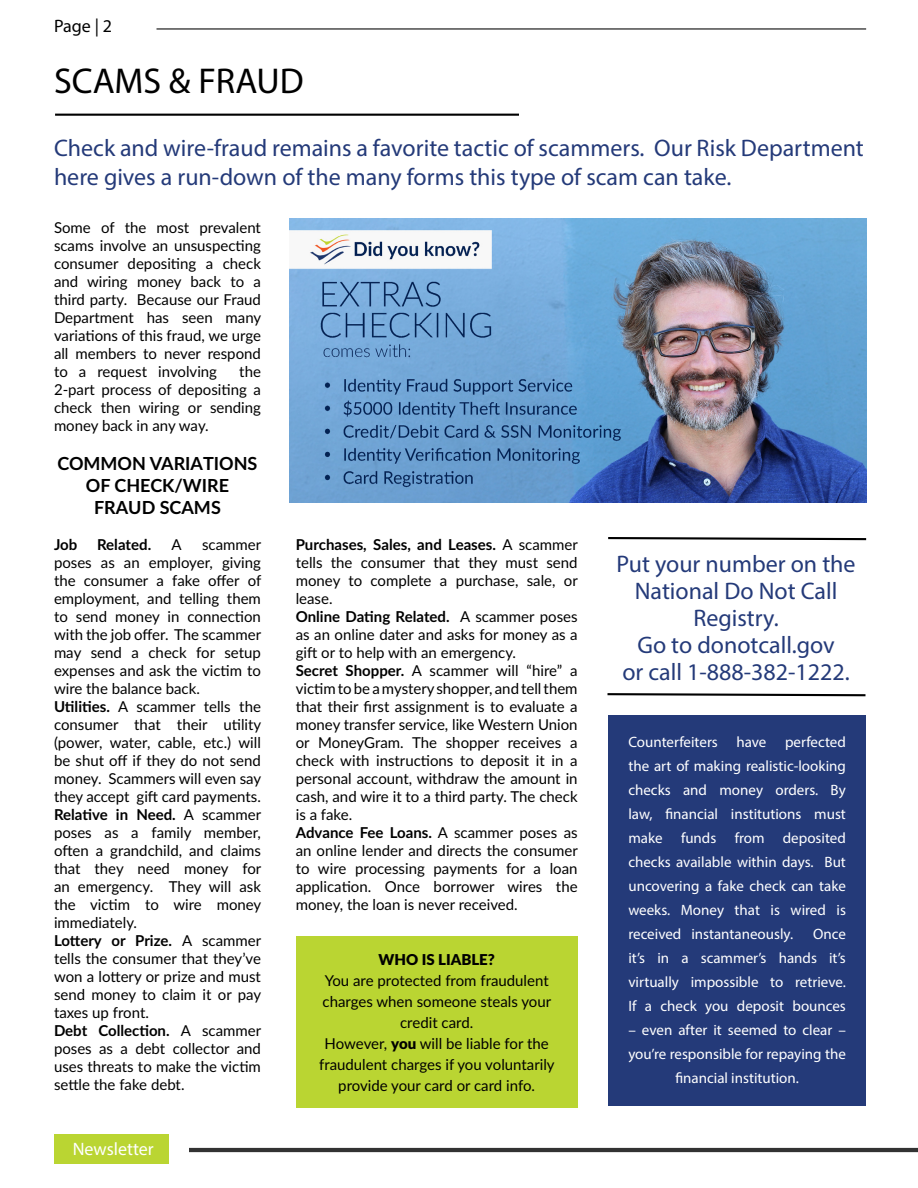
<style>
.page{position:relative;width:918px;height:1188px;background:#fff}
.page>*{position:absolute;margin:0;border:0;box-sizing:border-box;transform-origin:0 0}
.t1{font:36px "Myriad Pro";color:#000}
.t2{font:24px/27px "Myriad Pro";color:#243a79}
.t3{font:700 18px/21.6px "Lato";color:#000;text-align:center}
.t4{font:18px "Myriad Pro";color:#fff}
.t5{font:18px "Myriad Pro";color:#000}
.t6{font:15px/18px "Lato";color:#000;text-align:justify}
.t7{font:15px/24px "Myriad Pro";color:#fff;text-align:justify}
.t8{font:900 15px "Lato";color:#000}
.t9{font:700 15px "Lato";color:#000}
.s1{font-weight:700}
.s2{font-weight:900}
</style>
<div class="page">
<div style="left:54px;top:1135px;width:115px;height:29px;background:#bad532"></div>
<img style="left:289px;top:218px;width:577px;height:284px">
<hr style="left:189px;top:1148px;width:729px;height:4px;background:#333">
<hr style="left:157px;top:28px;width:709px;height:1px;background:#000">
<hr style="left:55px;top:114px;width:464px;height:2px;background:#000">
<div style="left:296px;top:936px;width:282px;height:172px;background:#bad532"></div>
<div style="left:608px;top:716px;width:258px;height:390px;background:#243a79"></div>
<svg style="left:608px;top:537px;width:259px;height:4px"></svg>
<svg style="left:607px;top:693px;width:259px;height:4px"></svg>
<p class="t5" style="left:54px;top:14px;width:60px">Page | 2</p>
<h1 class="t1" style="left:54px;top:59px;width:251px">SCAMS &amp; FRAUD</h1>
<h2 class="t2" style="left:54px;top:134px;width:811px;line-height:28.8px">Check and wire-fraud remains a favorite tactic of scammers. Our Risk Department here gives a run-down of the many forms this type of scam can take.</h2>
<p class="t6" style="left:54px;top:218px;width:209px">Some of the most prevalent scams involve an unsuspecting consumer depositing a check and wiring money back to a third party. Because our Fraud Department has seen many variations of this fraud, we urge all members to never respond to a request involving</p>
<p class="t6" style="left:54px;top:362px;width:208px;text-indent:185px">the 2-part process of depositing a check then wiring or sending money back in any way.</p>
<p class="t3" style="left:57px;top:452px;width:202px">COMMON VARIATIONS<br>OF CHECK/WIRE<br>FRAUD SCAMS</p>
<p class="t9" style="left:54px;top:533px;width:25px">Job</p>
<p class="t9" style="left:97px;top:533px;width:56px">Related.</p>
<p class="t6" style="left:172px;top:534px;width:12px">A</p>
<p class="t6" style="left:296px;top:535px;width:284px;text-align:left"><span class="s1">Purchases, Sales, and Leases.</span> A scammer tells the consumer that they must send money to complete a purchase, sale, or lease.<br><span class="s1">Online Dating Related.</span> A scammer poses as an online dater and asks for money as a gift or to help with an emergency.<br><span class="s1">Secret Shopper.</span> A scammer will “hire” a victim to be a mystery shopper, and tell them that their first assignment is to evaluate a money transfer service, like Western Union or MoneyGram. The shopper receives a check with instructions to deposit it in a personal account, withdraw the amount in cash, and wire it to a third party. The check is a fake.<br><span class="s1">Advance Fee Loans.</span> A scammer poses as an online lender and directs the consumer to wire processing payments for a loan application. Once borrower wires the money, the loan is never received.</p>
<p class="t6" style="left:54px;top:534px;width:209px;text-align:left;text-indent:148px">scammer poses as an employer, giving the consumer a fake offer of employment, and telling them to send money in connection with the job offer. The scammer may send a check for setup expenses and ask the victim to wire the balance back.<br><span class="s1">Utilities.</span> A scammer tells the consumer that their utility (power, water, cable, etc.) will be shut off if they do not send money. Scammers will even say they accept gift card payments.<br><span class="s1">Relative in Need.</span> A scammer poses as a family member, often a grandchild, and claims that they need money for an emergency. They will ask the victim to wire money immediately.<br><span class="s1">Lottery or Prize.</span> A scammer tells the consumer that they’ve won a lottery or prize and must send money to claim it or pay taxes up front.<br><span class="s1">Debt Collection.</span> A scammer poses as a debt collector and uses threats to make the victim settle the fake debt.</p>
<h2 class="t2" style="left:617px;top:550px;width:241px;text-align:center">Put your number on the<br>National Do Not Call<br>Registry.<br>Go to donotcall.gov<br>or call 1-888-382-1222.</h2>
<p class="t7" style="left:628px;top:730px;width:219px">Counterfeiters have perfected the art of making realistic-looking checks and money orders. By law, financial institutions must make funds from deposited checks available within days. But uncovering a fake check can take weeks. Money that is wired is received instantaneously.</p>
<p class="t7" style="left:628px;top:922px;width:219px;text-indent:185px">Once it’s in a scammer’s hands it’s virtually impossible to retrieve.<br>If a check you deposit bounces</p>
<p class="t7" style="left:628px;top:1018px;width:219px;text-align:center">– even after it seemed to clear – you’re responsible for repaying the financial institution.</p>
<p class="t8" style="left:378px;top:949px;width:118px">WHO IS LIABLE?</p>
<p class="t6" style="left:319px;top:970px;width:237px;line-height:21px;text-align:center">You are protected from fraudulent charges when someone steals your credit card.<br>However, <span class="s2">you</span> will be liable for the fraudulent charges if you voluntarily provide your card or card info.</p>
<p class="t4" style="left:73px;top:1138px;width:83px">Newsletter</p>
</div>
